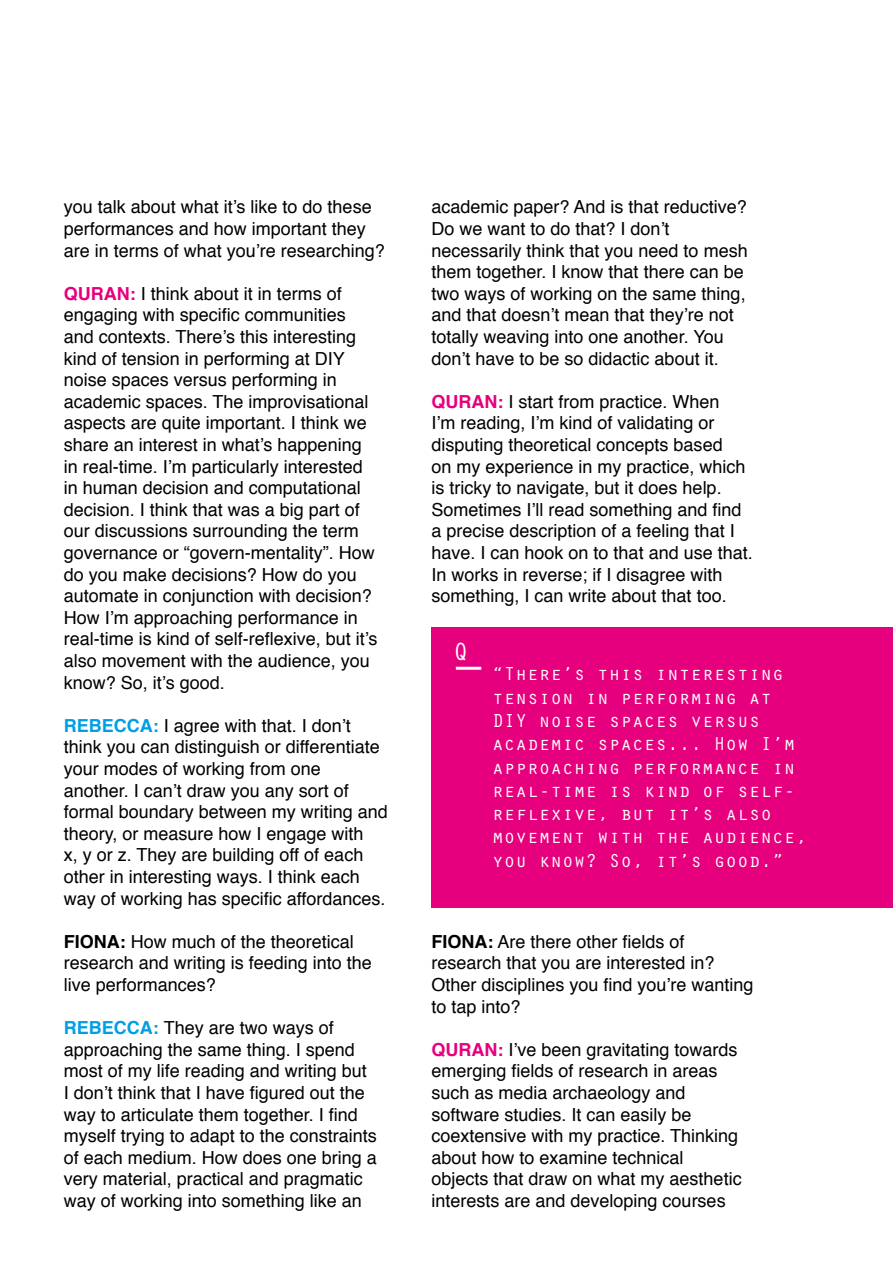
<style>
.page{position:relative;width:893px;height:1263px;background:#fff}
.page>*{position:absolute;margin:0;border:0;box-sizing:border-box;transform-origin:0 0}
.t1{font:25.8px "Orator Std";color:#fff}
.t2{font:19.35px/23.2px "Orator Std";color:#fff}
.t3{font:18px/21.6px "Helvetica";color:#000}
.s1{font-weight:700;color:#e6007d}
.s2{font-weight:700;color:#009fe3}
.s3{font-weight:700}
</style>
<div class="page">
<div style="left:432px;top:627px;width:461px;height:281px;background:#e6007d"></div>
<hr style="left:456px;top:667px;width:25px;height:3px;background:#fff">
<p class="t3" style="left:64px;top:197px;width:323px">you talk about what it’s like to do these performances and how important they are in terms of what you’re researching?</p>
<p class="t3" style="left:64px;top:283px;width:315px"><span class="s1">QURAN:</span> I think about it in terms of engaging with specific communities and contexts. There’s this interesting kind of tension in performing at DIY noise spaces versus performing in academic spaces. The improvisational aspects are quite important. I think we share an interest in what’s happening in real-time. I’m particularly interested in human decision and computational decision. I think that was a big part of our discussions surrounding the term governance or “govern-mentality”. How do you make decisions? How do you automate in conjunction with decision?<br>How I’m approaching performance in real-time is kind of self-reflexive, but it’s also movement with the audience, you know? So, it’s good.</p>
<p class="t3" style="left:64px;top:715px;width:326px"><span class="s2">REBECCA:</span> I agree with that. I don’t think you can distinguish or differentiate your modes of working from one another. I can’t draw you any sort of formal boundary between my writing and theory, or measure how I engage with<br>x, y or z. They are building off of each other in interesting ways. I think each way of working has specific affordances.</p>
<p class="t3" style="left:64px;top:931px;width:310px"><span class="s3">FIONA:</span> How much of the theoretical research and writing is feeding into the live performances?</p>
<p class="t3" style="left:64px;top:1018px;width:315px"><span class="s2">REBECCA:</span> They are two ways of approaching the same thing. I spend most of my life reading and writing but<br>I don’t think that I have figured out the way to articulate them together. I find myself trying to adapt to the constraints of each medium. How does one bring a very material, practical and pragmatic way of working into something like an</p>
<p class="t3" style="left:431px;top:197px;width:318px">academic paper? And is that reductive?<br>Do we want to do that? I don’t necessarily think that you need to mesh them together. I know that there can be two ways of working on the same thing, and that doesn’t mean that they’re not totally weaving into one another. You don’t have to be so didactic about it.</p>
<p class="t3" style="left:431px;top:391px;width:323px"><span class="s1">QURAN:</span> I start from practice. When<br>I’m reading, I’m kind of validating or disputing theoretical concepts based<br>on my experience in my practice, which is tricky to navigate, but it does help.<br>Sometimes I’ll read something and find a precise description of a feeling that I have. I can hook on to that and use that.<br>In works in reverse; if I disagree with something, I can write about that too.</p>
<h1 class="t1" style="left:453px;top:633px;width:17px">Q</h1>
<p class="t2" style="left:492px;top:661px;width:316px">“There’s this interesting tension in performing at<br>DIY noise spaces versus academic spaces... How I’m approaching performance in real-time is kind of self&shy;reflexive, but it’s also movement with the audience, you know? So, it’s good.”</p>
<p class="t3" style="left:431px;top:931px;width:324px"><span class="s3">FIONA:</span> Are there other fields of research that you are interested in?<br>Other disciplines you find you’re wanting to tap into?</p>
<p class="t3" style="left:431px;top:1039px;width:312px"><span class="s1">QURAN:</span> I’ve been gravitating towards emerging fields of research in areas such as media archaeology and software studies. It can easily be coextensive with my practice. Thinking about how to examine technical objects that draw on what my aesthetic interests are and developing courses</p>
</div>
